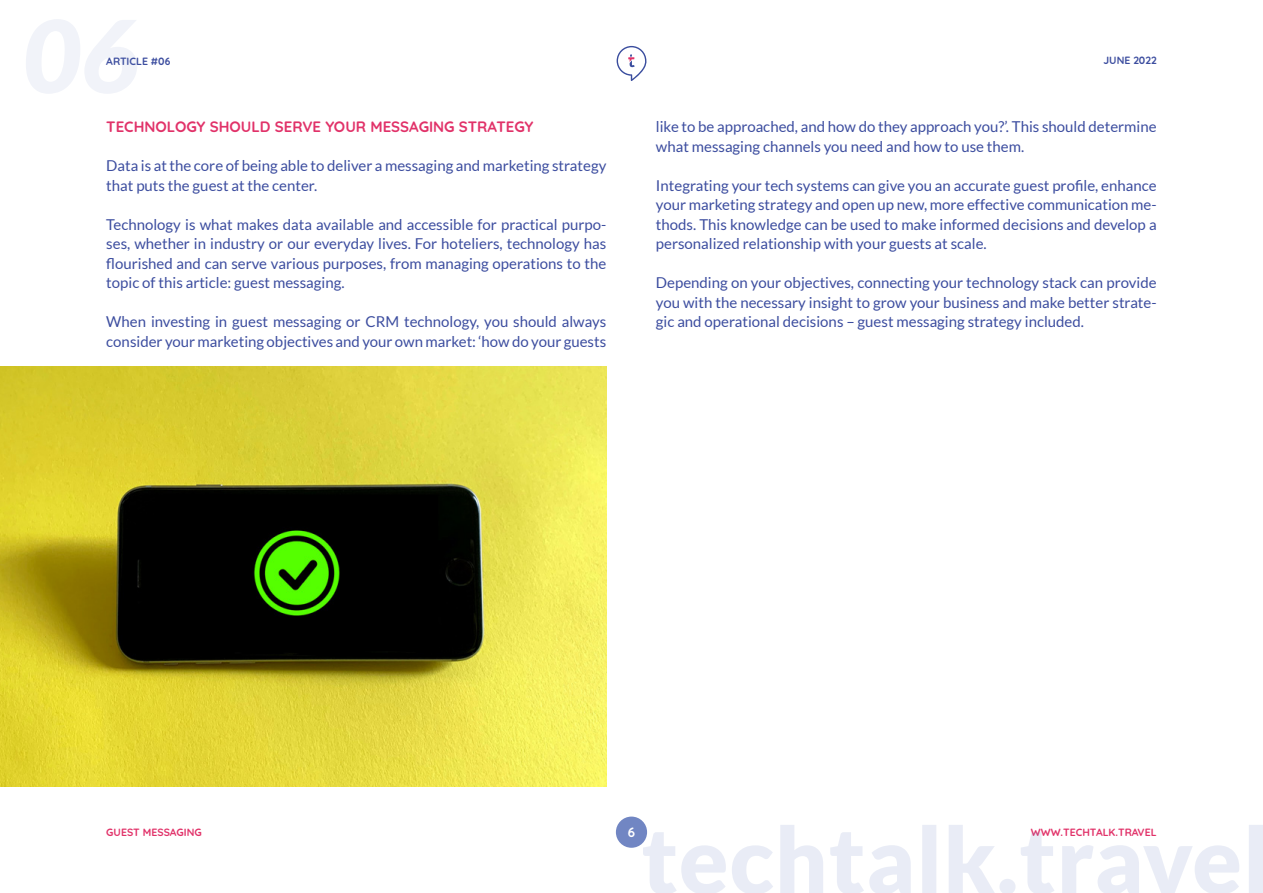
<style>
.page{position:relative;width:1263px;height:893px;background:#fff}
.page>*{position:absolute;margin:0;border:0;box-sizing:border-box;transform-origin:0 0}
.t1{font:15px/19.5px "Lato";color:#3c4d9f}
.t2{font:700 15px "Quicksand";color:#e13269}
.t3{font:700 13.5px "Quicksand";color:#fff}
.t4{font:700 10.5px "Quicksand";color:#e13269}
.t5{font:700 10.5px "Quicksand";color:#3c4d9f}
</style>
<div class="page">
<div style="left:616px;top:817px;width:31px;height:31px;background:#7186c3;border-radius:50%"></div>
<svg style="left:643px;top:825px;width:620px;height:68px"></svg>
<svg style="left:617px;top:46px;width:30px;height:35px"></svg>
<svg style="left:26px;top:19px;width:111px;height:75px"></svg>
<img style="left:0;top:366px;width:606px;height:421px">
<p class="t5" style="left:106px;top:52px;width:66px">ARTICLE #06</p>
<p class="t5" style="left:1103px;top:52px;width:55px">JUNE 2022</p>
<p class="t2" style="left:106px;top:114px;width:429px">TECHNOLOGY SHOULD SERVE YOUR MESSAGING STRATEGY</p>
<p class="t1" style="left:106px;top:156px;width:502px">Data is at the core of being able to deliver a messaging and marketing strategy that puts the guest at the center.</p>
<p class="t1" style="left:106px;top:214px;width:501px;text-align:justify">Technology is what makes data available and accessible for practical purpo&shy;ses, whether in industry or our everyday lives. For hoteliers, technology has flourished and can serve various purposes, from managing operations to the topic of this article: guest messaging.</p>
<p class="t1" style="left:106px;top:312px;width:501px">When investing in guest messaging or CRM technology, you should always consider your marketing objectives and your own market: ‘how do your guests</p>
<p class="t1" style="left:656px;top:117px;width:502px">like to be approached, and how do they approach you?’. This should determine what messaging channels you need and how to use them.</p>
<p class="t1" style="left:656px;top:175px;width:502px;text-align:justify">Integrating your tech systems can give you an accurate guest profile, enhance your marketing strategy and open up new, more effective communication me&shy;thods. This knowledge can be used to make informed decisions and develop a personalized relationship with your guests at scale.</p>
<p class="t1" style="left:656px;top:273px;width:502px;text-align:justify">Depending on your objectives, connecting your technology stack can provide you with the necessary insight to grow your business and make better strate&shy;gic and operational decisions – guest messaging strategy included.</p>
<p class="t3" style="left:628px;top:821px;width:9px">6</p>
<p class="t4" style="left:106px;top:823px;width:97px">GUEST MESSAGING</p>
<p class="t4" style="left:1031px;top:823px;width:127px">WWW.TECHTALK.TRAVEL</p>
</div>
